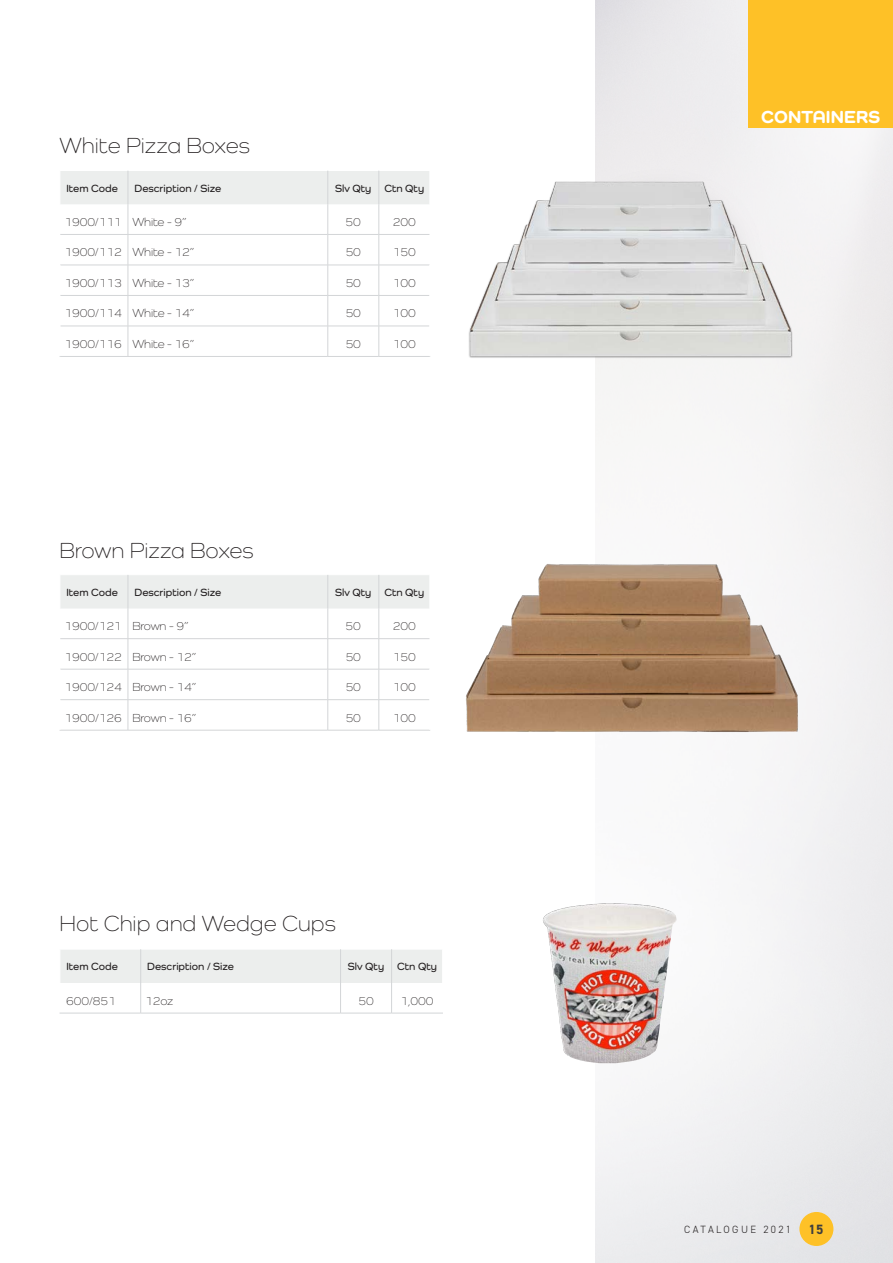
<style>
.page{position:relative;width:893px;height:1263px;background:#fff}
.page>*{position:absolute;margin:0;border:0;box-sizing:border-box;transform-origin:0 0}
.tb_Title{font:300 22.5px "Como";color:#231f20}
.t1{font:800 18px "Como";letter-spacing:.01em;color:#fff}
.t2{font:700 13.5px "DIN2014";color:#3e3e3f}
.tb_Body{font:300 12px "Como";letter-spacing:-.01em;color:#231f20}
.tb_Header{font:600 10.8px "Como";color:#231f20}
.t3{font:300 10.5px "DIN2014";letter-spacing:.22em;color:#231f20}
</style>
<div class="page">
<img style="left:595px;top:0;width:298px;height:1263px">
<div style="left:748px;top:0;width:145px;height:128px;background:#fec127"></div>
<div style="left:61px;top:171px;width:368px;height:33px;background:#eceeed"></div>
<hr style="left:128px;top:171px;width:1px;height:33px;background:#d3d5d7">
<hr style="left:328px;top:171px;width:1px;height:33px;background:#d3d5d7">
<hr style="left:379px;top:171px;width:1px;height:33px;background:#d3d5d7">
<hr style="left:128px;top:204px;width:1px;height:30px;background:#d3d5d7">
<hr style="left:328px;top:204px;width:1px;height:30px;background:#d3d5d7">
<hr style="left:379px;top:204px;width:1px;height:30px;background:#d3d5d7">
<hr style="left:128px;top:235px;width:1px;height:30px;background:#d3d5d7">
<hr style="left:328px;top:235px;width:1px;height:30px;background:#d3d5d7">
<hr style="left:379px;top:235px;width:1px;height:30px;background:#d3d5d7">
<hr style="left:128px;top:265px;width:1px;height:30px;background:#d3d5d7">
<hr style="left:328px;top:265px;width:1px;height:30px;background:#d3d5d7">
<hr style="left:379px;top:265px;width:1px;height:30px;background:#d3d5d7">
<hr style="left:128px;top:296px;width:1px;height:30px;background:#d3d5d7">
<hr style="left:328px;top:296px;width:1px;height:30px;background:#d3d5d7">
<hr style="left:379px;top:296px;width:1px;height:30px;background:#d3d5d7">
<hr style="left:128px;top:326px;width:1px;height:30px;background:#d3d5d7">
<hr style="left:328px;top:326px;width:1px;height:30px;background:#d3d5d7">
<hr style="left:379px;top:326px;width:1px;height:30px;background:#d3d5d7">
<hr style="left:60px;top:356px;width:68px;height:1px;background:#d3d5d7">
<hr style="left:128px;top:356px;width:200px;height:1px;background:#d3d5d7">
<hr style="left:328px;top:356px;width:51px;height:1px;background:#d3d5d7">
<hr style="left:379px;top:356px;width:51px;height:1px;background:#d3d5d7">
<hr style="left:60px;top:234px;width:68px;height:1px;background:#d3d5d7">
<hr style="left:128px;top:234px;width:200px;height:1px;background:#d3d5d7">
<hr style="left:328px;top:234px;width:51px;height:1px;background:#d3d5d7">
<hr style="left:379px;top:234px;width:50px;height:1px;background:#d3d5d7">
<hr style="left:60px;top:265px;width:68px;height:1px;background:#d3d5d7">
<hr style="left:128px;top:265px;width:200px;height:1px;background:#d3d5d7">
<hr style="left:328px;top:265px;width:51px;height:1px;background:#d3d5d7">
<hr style="left:379px;top:265px;width:50px;height:1px;background:#d3d5d7">
<hr style="left:60px;top:265px;width:1px;height:30px;background:#fff">
<hr style="left:60px;top:295px;width:68px;height:1px;background:#d3d5d7">
<hr style="left:128px;top:295px;width:200px;height:1px;background:#d3d5d7">
<hr style="left:328px;top:295px;width:51px;height:1px;background:#d3d5d7">
<hr style="left:379px;top:295px;width:50px;height:1px;background:#d3d5d7">
<hr style="left:60px;top:326px;width:68px;height:1px;background:#d3d5d7">
<hr style="left:128px;top:326px;width:200px;height:1px;background:#d3d5d7">
<hr style="left:328px;top:326px;width:51px;height:1px;background:#d3d5d7">
<hr style="left:379px;top:326px;width:50px;height:1px;background:#d3d5d7">
<hr style="left:60px;top:295px;width:1px;height:31px;background:#fff">
<hr style="left:60px;top:326px;width:1px;height:30px;background:#fff">
<div style="left:61px;top:575px;width:368px;height:33px;background:#eceeed"></div>
<hr style="left:128px;top:575px;width:1px;height:33px;background:#d3d5d7">
<hr style="left:328px;top:575px;width:1px;height:33px;background:#d3d5d7">
<hr style="left:379px;top:575px;width:1px;height:33px;background:#d3d5d7">
<hr style="left:128px;top:608px;width:1px;height:30px;background:#d3d5d7">
<hr style="left:328px;top:608px;width:1px;height:30px;background:#d3d5d7">
<hr style="left:379px;top:608px;width:1px;height:30px;background:#d3d5d7">
<hr style="left:128px;top:639px;width:1px;height:30px;background:#d3d5d7">
<hr style="left:328px;top:639px;width:1px;height:30px;background:#d3d5d7">
<hr style="left:379px;top:639px;width:1px;height:30px;background:#d3d5d7">
<hr style="left:128px;top:669px;width:1px;height:30px;background:#d3d5d7">
<hr style="left:328px;top:669px;width:1px;height:30px;background:#d3d5d7">
<hr style="left:379px;top:669px;width:1px;height:30px;background:#d3d5d7">
<hr style="left:128px;top:700px;width:1px;height:30px;background:#d3d5d7">
<hr style="left:328px;top:700px;width:1px;height:30px;background:#d3d5d7">
<hr style="left:379px;top:700px;width:1px;height:30px;background:#d3d5d7">
<hr style="left:60px;top:730px;width:68px;height:1px;background:#d3d5d7">
<hr style="left:128px;top:730px;width:200px;height:1px;background:#d3d5d7">
<hr style="left:328px;top:730px;width:51px;height:1px;background:#d3d5d7">
<hr style="left:379px;top:730px;width:51px;height:1px;background:#d3d5d7">
<hr style="left:60px;top:638px;width:68px;height:1px;background:#d3d5d7">
<hr style="left:128px;top:638px;width:200px;height:1px;background:#d3d5d7">
<hr style="left:328px;top:638px;width:51px;height:1px;background:#d3d5d7">
<hr style="left:379px;top:638px;width:50px;height:1px;background:#d3d5d7">
<hr style="left:60px;top:669px;width:68px;height:1px;background:#d3d5d7">
<hr style="left:128px;top:669px;width:200px;height:1px;background:#d3d5d7">
<hr style="left:328px;top:669px;width:51px;height:1px;background:#d3d5d7">
<hr style="left:379px;top:669px;width:50px;height:1px;background:#d3d5d7">
<hr style="left:60px;top:669px;width:1px;height:31px;background:#fff">
<hr style="left:60px;top:699px;width:68px;height:1px;background:#d3d5d7">
<hr style="left:128px;top:699px;width:200px;height:1px;background:#d3d5d7">
<hr style="left:328px;top:699px;width:51px;height:1px;background:#d3d5d7">
<hr style="left:379px;top:699px;width:50px;height:1px;background:#d3d5d7">
<img style="left:543px;top:902px;width:134px;height:161px">
<svg style="left:61px;top:950px;width:381px;height:63px"></svg>
<hr style="left:140px;top:949px;width:1px;height:34px;background:#d3d5d7">
<hr style="left:340px;top:949px;width:1px;height:34px;background:#d3d5d7">
<hr style="left:391px;top:949px;width:1px;height:34px;background:#d3d5d7">
<hr style="left:140px;top:983px;width:1px;height:30px;background:#d3d5d7">
<hr style="left:340px;top:983px;width:1px;height:30px;background:#d3d5d7">
<hr style="left:391px;top:983px;width:1px;height:30px;background:#d3d5d7">
<hr style="left:60px;top:1013px;width:81px;height:1px;background:#d3d5d7">
<hr style="left:141px;top:1013px;width:200px;height:1px;background:#d3d5d7">
<hr style="left:341px;top:1013px;width:51px;height:1px;background:#d3d5d7">
<hr style="left:392px;top:1013px;width:51px;height:1px;background:#d3d5d7">
<img style="left:469px;top:125px;width:331px;height:241px">
<img style="left:466px;top:546px;width:346px;height:204px">
<div style="left:799px;top:1212px;width:34px;height:34px;background:#fec127;border-radius:50%"></div>
<p class="tb_Title" style="left:60px;top:133px;width:192px">White Pizza Boxes</p>
<p class="tb_Header" style="left:66px;top:181px;width:53px">Item Code</p>
<p class="tb_Header" style="left:134px;top:181px;width:88px">Description / Size</p>
<p class="tb_Header" style="left:335px;top:181px;width:38px">Slv Qty</p>
<p class="tb_Header" style="left:384px;top:181px;width:41px">Ctn Qty</p>
<p class="tb_Body" style="left:65px;top:215px;width:59px">1900/111</p>
<p class="tb_Body" style="left:132px;top:215px;width:56px">White - 9”</p>
<p class="tb_Body" style="left:346px;top:215px;width:17px">50</p>
<p class="tb_Body" style="left:393px;top:215px;width:24px">200</p>
<p class="tb_Body" style="left:65px;top:245px;width:59px">1900/112</p>
<p class="tb_Body" style="left:132px;top:245px;width:63px">White - 12”</p>
<p class="tb_Body" style="left:346px;top:245px;width:17px">50</p>
<p class="tb_Body" style="left:393px;top:245px;width:24px">150</p>
<p class="tb_Body" style="left:65px;top:276px;width:59px">1900/113</p>
<p class="tb_Body" style="left:132px;top:276px;width:63px">White - 13”</p>
<p class="tb_Body" style="left:346px;top:276px;width:17px">50</p>
<p class="tb_Body" style="left:393px;top:276px;width:24px">100</p>
<p class="tb_Body" style="left:65px;top:306px;width:59px">1900/114</p>
<p class="tb_Body" style="left:132px;top:306px;width:63px">White - 14”</p>
<p class="tb_Body" style="left:346px;top:306px;width:17px">50</p>
<p class="tb_Body" style="left:393px;top:306px;width:24px">100</p>
<p class="tb_Body" style="left:65px;top:337px;width:59px">1900/116</p>
<p class="tb_Body" style="left:132px;top:337px;width:63px">White - 16”</p>
<p class="tb_Body" style="left:346px;top:337px;width:17px">50</p>
<p class="tb_Body" style="left:393px;top:337px;width:24px">100</p>
<p class="tb_Title" style="left:60px;top:537px;width:196px">Brown Pizza Boxes</p>
<p class="tb_Header" style="left:66px;top:585px;width:53px">Item Code</p>
<p class="tb_Header" style="left:134px;top:585px;width:88px">Description / Size</p>
<p class="tb_Header" style="left:335px;top:585px;width:38px">Slv Qty</p>
<p class="tb_Header" style="left:384px;top:585px;width:41px">Ctn Qty</p>
<p class="tb_Body" style="left:65px;top:619px;width:59px">1900/121</p>
<p class="tb_Body" style="left:132px;top:619px;width:58px">Brown - 9”</p>
<p class="tb_Body" style="left:346px;top:619px;width:17px">50</p>
<p class="tb_Body" style="left:393px;top:619px;width:24px">200</p>
<p class="tb_Body" style="left:65px;top:649px;width:59px">1900/122</p>
<p class="tb_Body" style="left:132px;top:649px;width:65px">Brown - 12”</p>
<p class="tb_Body" style="left:346px;top:649px;width:17px">50</p>
<p class="tb_Body" style="left:393px;top:649px;width:24px">150</p>
<p class="tb_Body" style="left:65px;top:680px;width:59px">1900/124</p>
<p class="tb_Body" style="left:132px;top:680px;width:65px">Brown - 14”</p>
<p class="tb_Body" style="left:346px;top:680px;width:17px">50</p>
<p class="tb_Body" style="left:393px;top:680px;width:24px">100</p>
<p class="tb_Body" style="left:65px;top:710px;width:59px">1900/126</p>
<p class="tb_Body" style="left:132px;top:710px;width:65px">Brown - 16”</p>
<p class="tb_Body" style="left:346px;top:710px;width:17px">50</p>
<p class="tb_Body" style="left:393px;top:710px;width:24px">100</p>
<p class="tb_Title" style="left:60px;top:910px;width:278px">Hot Chip and Wedge Cups</p>
<p class="tb_Header" style="left:66px;top:960px;width:53px">Item Code</p>
<p class="tb_Header" style="left:147px;top:960px;width:88px">Description / Size</p>
<p class="tb_Header" style="left:348px;top:960px;width:38px">Slv Qty</p>
<p class="tb_Header" style="left:397px;top:960px;width:41px">Ctn Qty</p>
<p class="tb_Body" style="left:66px;top:993px;width:51px">600/851</p>
<p class="tb_Body" style="left:145px;top:993px;width:30px">12oz</p>
<p class="tb_Body" style="left:358px;top:993px;width:17px">50</p>
<p class="tb_Body" style="left:401px;top:993px;width:34px">1,000</p>
<p class="t1" style="left:761px;top:106px;width:120px">CONTAINERS</p>
<p class="t3" style="left:684px;top:1223px;width:108px">CATALOGUE 2021</p>
<p class="t2" style="left:808px;top:1220px;width:16px">15</p>
</div>
